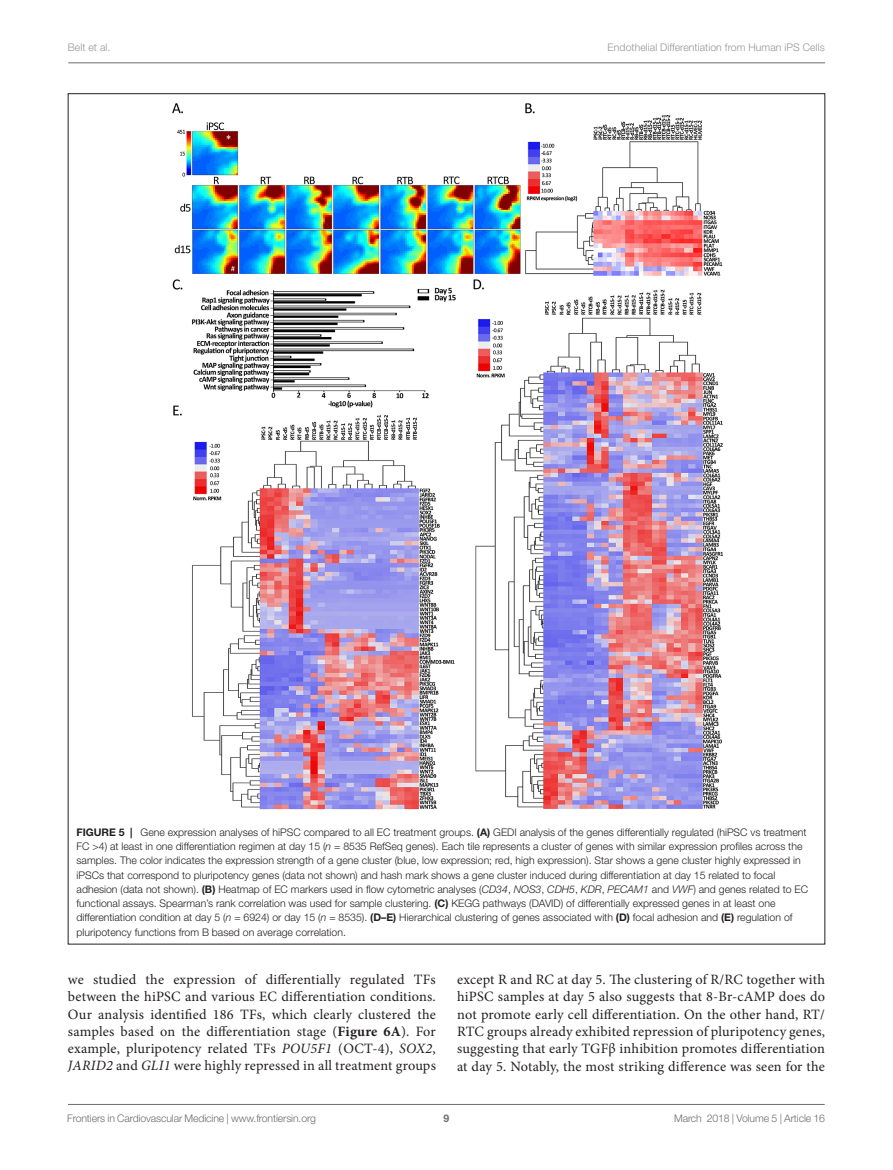
<style>
.page{position:relative;width:893px;height:1170px;background:#fff}
.page>*{position:absolute;margin:0;border:0;box-sizing:border-box;transform-origin:0 0}
.t1{font:14.25px/17.2px "Minion Pro";letter-spacing:.015em;color:#231f20;text-align:justify}
.t2{font:300 10.5px/14.2px "Helvetica Neue LT Std";color:#231f20}
.t3{font:300 10.5px "Helvetica Neue LT Std";letter-spacing:-.015em;color:#6c6d70}
.t4{font:300 10.5px "Helvetica Neue LT Std";letter-spacing:.005em;color:#939598}
.t5{font:700 10.5px "Helvetica Neue LT Std";color:#6c6d70}
.s1{font-weight:700}
.s2{font-style:italic}
</style>
<div class="page">
<hr style="left:68px;top:63px;width:757px;height:1px;background:#6c6d70">
<hr style="left:68px;top:1104px;width:757px;height:1px;background:#6c6d70">
<img style="left:172px;top:103px;width:551px;height:706px">
<p class="t4" style="left:68px;top:41px;width:44px">Belt et al.</p>
<p class="t4" style="left:608px;top:41px;width:219px">Endothelial Differentiation from Human iPS Cells</p>
<p class="t2" style="left:77px;top:824px;width:733px"><span class="s1">FIGURE 5 |</span> Gene expression analyses of hiPSC compared to all EC treatment groups. <span class="s1">(A)</span> GEDI analysis of the genes differentially regulated (hiPSC vs treatment FC &gt;4) at least in one differentiation regimen at day 15 (<span class="s2">n</span> = 8535 RefSeq genes). Each tile represents a cluster of genes with similar expression profiles across the samples. The color indicates the expression strength of a gene cluster (blue, low expression; red, high expression). Star shows a gene cluster highly expressed in iPSCs that correspond to pluripotency genes (data not shown) and hash mark shows a gene cluster induced during differentiation at day 15 related to focal adhesion (data not shown). <span class="s1">(B)</span> Heatmap of EC markers used in flow cytometric analyses (<span class="s2">CD34</span>, <span class="s2">NOS3</span>, <span class="s2">CDH5</span>, <span class="s2">KDR</span>, <span class="s2">PECAM1</span> and <span class="s2">VWF</span>) and genes related to EC functional assays. Spearman’s rank correlation was used for sample clustering. <span class="s1">(C)</span> KEGG pathways (DAVID) of differentially expressed genes in at least one differentiation condition at day 5 (<span class="s2">n</span> = 6924) or day 15 (<span class="s2">n</span> = 8535). <span class="s1">(D–E)</span> Hierarchical clustering of genes associated with <span class="s1">(D)</span> focal adhesion and <span class="s1">(E)</span> regulation of pluripotency functions from B based on average correlation.</p>
<p class="t1" style="left:68px;top:970px;width:369px">we studied the expression of differentially regulated TFs between the hiPSC and various EC differentiation conditions.<br>Our analysis identified 186 TFs, which clearly clustered the samples based on the differentiation stage (<span class="s1">Figure 6A</span>). For example, pluripotency related TFs <span class="s2">POU5F1</span> (OCT-4), <span class="s2">SOX2</span>, <span class="s2">JARID2</span> and <span class="s2">GLI1</span> were highly repressed in all treatment groups</p>
<p class="t1" style="left:457px;top:970px;width:369px">except R and RC at day 5. The clustering of R/RC together with hiPSC samples at day 5 also suggests that 8-Br-cAMP does do not promote early cell differentiation. On the other hand, RT/ RTC groups already exhibited repression of pluripotency genes, suggesting that early TGFβ inhibition promotes differentiation at day 5. Notably, the most striking difference was seen for the</p>
<p class="t3" style="left:67px;top:1111px;width:250px">Frontiers in Cardiovascular Medicine | www.frontiersin.org</p>
<p class="t5" style="left:443px;top:1111px;width:7px">9</p>
<p class="t3" style="left:674px;top:1111px;width:153px">March 2018 | Volume 5 | Article 16</p>
</div>
